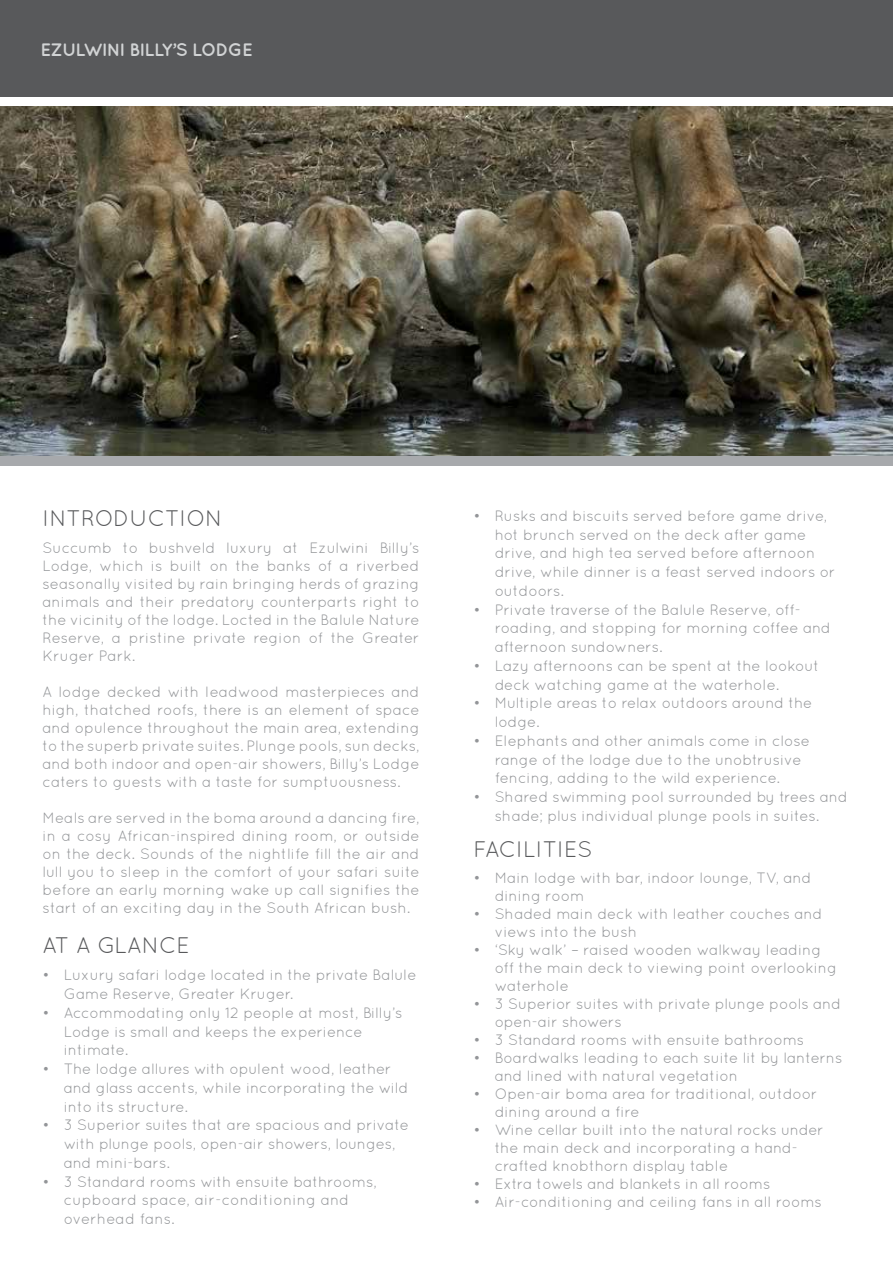
<style>
.page{position:relative;width:893px;height:1263px;background:#fff}
.page>*{position:absolute;margin:0;border:0;box-sizing:border-box;transform-origin:0 0}
.t1{font:22.5px "Quicksand";letter-spacing:-.035em;color:#58595b}
.t2{font:700 18px "Quicksand";letter-spacing:-.035em;color:#d1d3d4}
.t3{font:15px/18px "Quicksand";letter-spacing:-.005em;color:#939598}
</style>
<div class="page">
<img style="left:0;top:107px;width:893px;height:349px">
<div style="left:0;top:456px;width:893px;height:9px;background:#a7a9ac"></div>
<div style="left:0;top:0;width:893px;height:96px;background:#58595b"></div>
<p class="t2" style="left:40px;top:39px;width:214px">EZULWINI BILLY’S LODGE</p>
<h1 class="t1" style="left:43px;top:505px;width:121px">Introduction</h1>
<p class="t3" style="left:43px;top:538px;width:379px;text-align:justify">Succumb to bushveld luxury at Ezulwini Billy’s Lodge, which is built on the banks of a riverbed seasonally visited by rain bringing herds of grazing animals and their predatory counterparts right to the vicinity of the lodge. Locted in the Balule Nature Reserve, a pristine private region of the Greater Kruger Park.</p>
<p class="t3" style="left:43px;top:682px;width:379px;text-align:justify">A lodge decked with leadwood masterpieces and high, thatched roofs, there is an element of space and opulence throughout the main area, extending to the superb private suites. Plunge pools, sun decks, and both indoor and open-air showers, Billy’s Lodge caters to guests with a taste for sumptuousness.</p>
<p class="t3" style="left:43px;top:808px;width:379px;text-align:justify">Meals are served in the boma around a dancing fire, in a cosy African-inspired dining room, or outside on the deck. Sounds of the nightlife fill the air and lull you to sleep in the comfort of your safari suite before an early morning wake up call signifies the start of an exciting day in the South African bush.</p>
<h1 class="t1" style="left:43px;top:932px;width:88px">At a Glance</h1>
<p class="t3" style="left:64px;top:965px;width:354px;line-height:18.8px;text-indent:-21px">• Luxury safari lodge located in the private Balule<br>Game Reserve, Greater Kruger.</p>
<p class="t3" style="left:64px;top:1003px;width:340px;line-height:18.8px;text-indent:-21px">• Accommodating only 12 people at most, Billy’s<br>Lodge is small and keeps the experience intimate.</p>
<p class="t3" style="left:64px;top:1059px;width:346px;line-height:18.8px;text-indent:-21px">• The lodge allures with opulent wood, leather and glass accents, while incorporating the wild into its structure.</p>
<p class="t3" style="left:64px;top:1115px;width:347px;line-height:18.8px;text-indent:-21px">• 3 Superior suites that are spacious and private with plunge pools, open-air showers, lounges, and mini-bars.</p>
<p class="t3" style="left:64px;top:1172px;width:315px;line-height:18.8px;text-indent:-21px">• 3 Standard rooms with ensuite bathrooms, cupboard space, air-conditioning and overhead fans.</p>
<p class="t3" style="left:495px;top:506px;width:342px;line-height:18.8px;text-indent:-21px">• Rusks and biscuits served before game drive, hot brunch served on the deck after game drive, and high tea served before afternoon drive, while dinner is a feast served indoors or outdoors.</p>
<p class="t3" style="left:495px;top:600px;width:338px;line-height:18.8px;text-indent:-21px">• Private traverse of the Balule Reserve, off&shy;roading, and stopping for morning coffee and afternoon sundowners.</p>
<p class="t3" style="left:495px;top:656px;width:326px;line-height:18.8px;text-indent:-21px">• Lazy afternoons can be spent at the lookout deck watching game at the waterhole.</p>
<p class="t3" style="left:495px;top:693px;width:319px;line-height:18.8px;text-indent:-21px">• Multiple areas to relax outdoors around the lodge.</p>
<p class="t3" style="left:495px;top:731px;width:317px;line-height:18.8px;text-indent:-21px">• Elephants and other animals come in close range of the lodge due to the unobtrusive fencing, adding to the wild experience.</p>
<p class="t3" style="left:473px;top:787px;width:376px;line-height:18.8px;text-align:center">• Shared swimming pool surrounded by trees and shade; plus individual plunge pools in suites.</p>
<h1 class="t1" style="left:473px;top:836px;width:25px">Facilities</h1>
<p class="t3" style="left:495px;top:869px;width:318px;text-indent:-21px">• Main lodge with bar, indoor lounge, TV, and dining room</p>
<p class="t3" style="left:495px;top:905px;width:329px;text-indent:-21px">• Shaded main deck with leather couches and views into the bush</p>
<p class="t3" style="left:495px;top:941px;width:344px;text-indent:-21px">• ‘Sky walk’ – raised wooden walkway leading off the main deck to viewing point overlooking waterhole</p>
<p class="t3" style="left:495px;top:995px;width:348px;text-indent:-21px">• 3 Superior suites with private plunge pools and open-air showers</p>
<p class="t3" style="left:473px;top:1031px;width:332px">• 3 Standard rooms with ensuite bathrooms</p>
<p class="t3" style="left:495px;top:1049px;width:349px;text-indent:-21px">• Boardwalks leading to each suite lit by lanterns and lined with natural vegetation</p>
<p class="t3" style="left:495px;top:1085px;width:324px;text-indent:-21px">• Open-air boma area for traditional, outdoor dining around a fire</p>
<p class="t3" style="left:495px;top:1121px;width:330px;text-indent:-21px">• Wine cellar built into the natural rocks under the main deck and incorporating a hand&shy;crafted knobthorn display table</p>
<p class="t3" style="left:473px;top:1175px;width:299px">• Extra towels and blankets in all rooms</p>
<p class="t3" style="left:473px;top:1193px;width:350px">• Air-conditioning and ceiling fans in all rooms</p>
</div>
